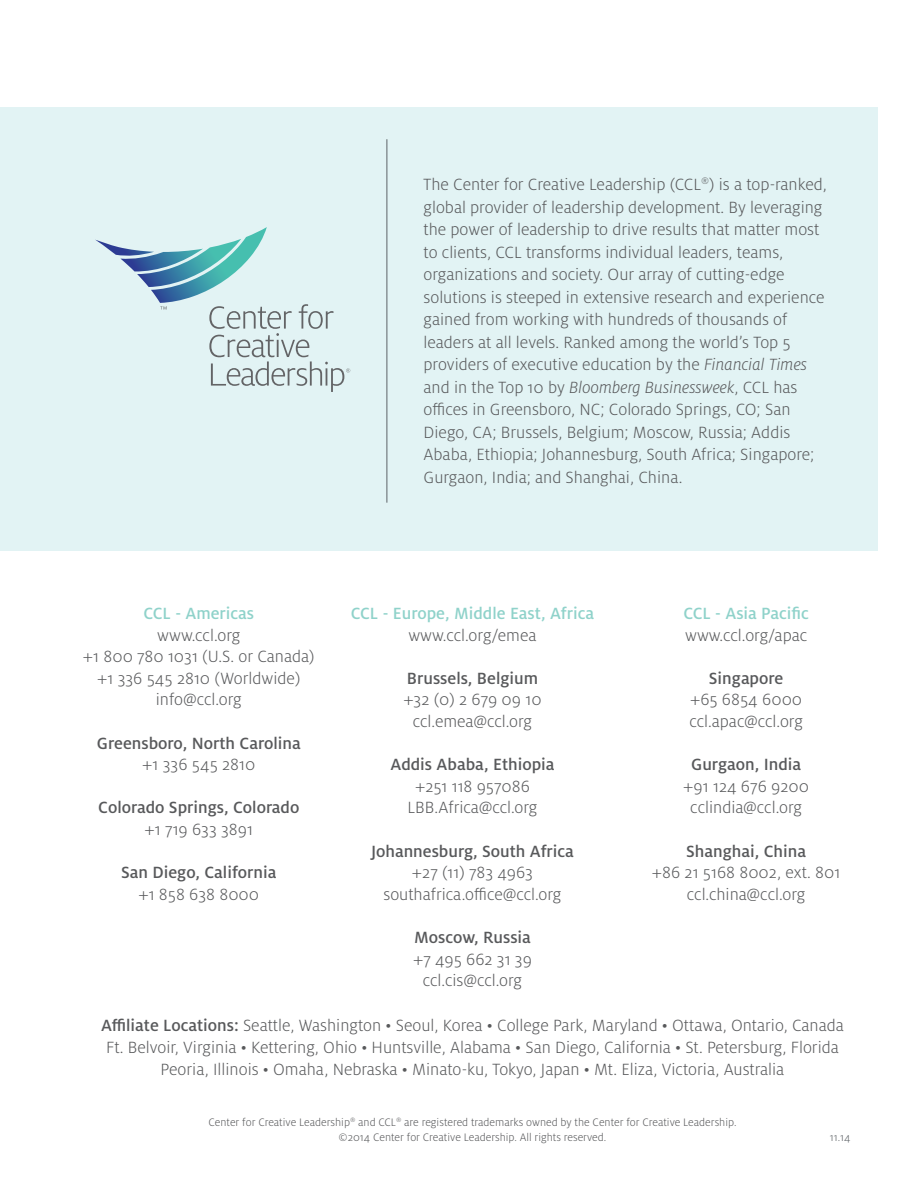
<style>
.page{position:relative;width:918px;height:1188px;background:#fff}
.page>*{position:absolute;margin:0;border:0;box-sizing:border-box;transform-origin:0 0}
.t1{font:300 18px/22.5px "Milo Pro";color:#58595b;text-align:center}
.t2{font:500 18px "Milo Pro";color:#58595b}
.t3{font:500 18px "Milo Pro";color:#8fd2ca}
.t4{font:300 12px/14.4px "Milo Pro";color:#58595b;text-align:center}
.t5{font:300 12px "Milo Pro";color:#5e6367}
.s1{font-style:italic}
.s2{font-weight:500}
</style>
<div class="page">
<div style="left:0;top:107px;width:878px;height:444px;background:#e2f3f4"></div>
<svg style="left:95px;top:227px;width:255px;height:165px"></svg>
<hr style="left:387px;top:139px;width:1px;height:364px;background:#5e6367">
<p class="t1" style="left:424px;top:173px;width:405px;text-align:left">The Center for Creative Leadership (CCL<sup>®</sup>) is a top-ranked, global provider of leadership development. By leveraging the power of leadership to drive results that matter most to clients, CCL transforms individual leaders, teams, organizations and society. Our array of cutting-edge solutions is steeped in extensive research and experience gained from working with hundreds of thousands of leaders at all levels. Ranked among the world’s Top 5 providers of executive education by the <span class="s1">Financial Times </span>and in the Top 10 by <span class="s1">Bloomberg Businessweek</span>, CCL has offices in Greensboro, NC; Colorado Springs, CO; San Diego, CA; Brussels, Belgium; Moscow, Russia; Addis Ababa, Ethiopia; Johannesburg, South Africa; Singapore; Gurgaon, India; and Shanghai, China.</p>
<p class="t3" style="left:143px;top:603px;width:112px">CCL - Americas</p>
<p class="t1" style="left:83px;top:624px;width:233px;line-height:21.6px">www.ccl.org<br>+1 800 780 1031 (U.S. or Canada) +1 336 545 2810 (Worldwide) info@ccl.org</p>
<p class="t2" style="left:97px;top:733px;width:205px">Greensboro, North Carolina</p>
<p class="t1" style="left:142px;top:753px;width:115px">+1 336 545 2810</p>
<p class="t2" style="left:98px;top:798px;width:203px">Colorado Springs, Colorado</p>
<p class="t1" style="left:145px;top:818px;width:110px">+1 719 633 3891</p>
<p class="t2" style="left:121px;top:863px;width:157px">San Diego, California</p>
<p class="t1" style="left:138px;top:883px;width:122px">+1 858 638 8000</p>
<p class="t3" style="left:351px;top:603px;width:245px">CCL - Europe, Middle East, Africa</p>
<p class="t1" style="left:408px;top:624px;width:130px">www.ccl.org/emea</p>
<p class="t2" style="left:407px;top:668px;width:133px">Brussels, Belgium</p>
<p class="t1" style="left:403px;top:689px;width:140px;line-height:21.6px">+32 (0) 2 679 09 10 ccl.emea@ccl.org</p>
<p class="t2" style="left:391px;top:755px;width:165px">Addis Ababa, Ethiopia</p>
<p class="t1" style="left:407px;top:776px;width:132px;line-height:21.6px">+251 118 957086<br>LBB.Africa@ccl.org</p>
<p class="t2" style="left:371px;top:841px;width:204px">Johannesburg, South Africa</p>
<p class="t1" style="left:383px;top:862px;width:180px;line-height:21.6px">+27 (11) 783 4963 southafrica.office@ccl.org</p>
<p class="t2" style="left:414px;top:927px;width:118px">Moscow, Russia</p>
<p class="t1" style="left:413px;top:948px;width:120px;line-height:21.6px">+7 495 662 31 39 ccl.cis@ccl.org</p>
<p class="t3" style="left:683px;top:603px;width:127px">CCL - Asia Pacific</p>
<p class="t1" style="left:685px;top:624px;width:124px">www.ccl.org/apac</p>
<p class="t2" style="left:709px;top:668px;width:76px">Singapore</p>
<p class="t1" style="left:689px;top:689px;width:115px;line-height:21.6px;text-align:left">+65 6854 6000 ccl.apac@ccl.org</p>
<p class="t2" style="left:691px;top:755px;width:111px">Gurgaon, India</p>
<p class="t1" style="left:683px;top:776px;width:127px;line-height:21.6px">+91 124 676 9200 cclindia@ccl.org</p>
<p class="t2" style="left:686px;top:841px;width:121px">Shanghai, China</p>
<p class="t1" style="left:652px;top:862px;width:190px;line-height:21.6px">+86 21 5168 8002, ext. 801 ccl.china@ccl.org</p>
<p class="t1" style="left:101px;top:1015px;width:744px;line-height:21.6px"><span class="s2">Affiliate Locations:</span> Seattle, Washington • Seoul, Korea • College Park, Maryland • Ottawa, Ontario, Canada<br>Ft. Belvoir, Virginia • Kettering, Ohio • Huntsville, Alabama • San Diego, California • St. Petersburg, Florida<br>Peoria, Illinois • Omaha, Nebraska • Minato-ku, Tokyo, Japan • Mt. Eliza, Victoria, Australia</p>
<p class="t4" style="left:209px;top:1115px;width:529px">Center for Creative Leadership<sup>®</sup> and CCL<sup>®</sup> are registered trademarks owned by the Center for Creative Leadership. ©2014 Center for Creative Leadership. All rights reserved.</p>
<p class="t5" style="left:830px;top:1130px;width:22px">11.14</p>
</div>
